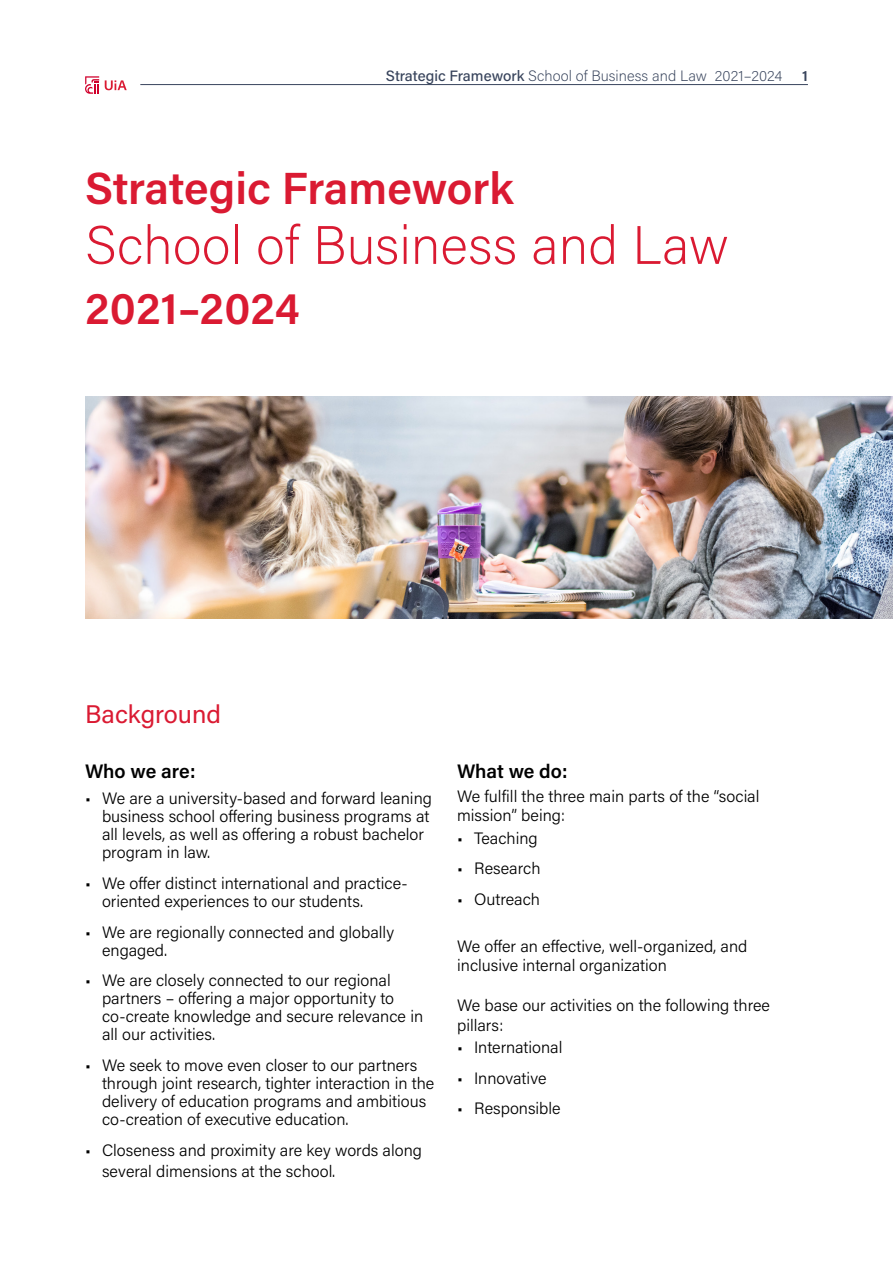
<style>
.page{position:relative;width:893px;height:1263px;background:#fff}
.page>*{position:absolute;margin:0;border:0;box-sizing:border-box;transform-origin:0 0}
.t1{font:200 54px "Acumin Pro";color:#da1a32}
.t2{font:600 45px "Acumin Pro";color:#da1a32}
.Tittel2{font:25.5px "Acumin Pro";color:#da1a32}
.Tittel3{font:600 19.5px "Acumin Pro";letter-spacing:-.01em;color:#000}
.BT-venstre{font:300 16.5px/18px "Acumin Pro";color:#000}
.t3{font:200 15px "Acumin Pro";color:#38445c}
.t4{font:600 15px "Acumin Pro";color:#38445c}
.s1{font-weight:500}
</style>
<div class="page">
<hr style="left:140px;top:84px;width:668px;height:1px;background:#38445c">
<svg style="left:105px;top:80px;width:22px;height:10px"></svg>
<svg style="left:85px;top:76px;width:14px;height:18px"></svg>
<img style="left:85px;top:396px;width:808px;height:223px">
<p class="t3" style="left:386px;top:65px;width:398px"><span class="s1">Strategic Framework</span> School of Business and Law 2021–2024</p>
<p class="t4" style="left:802px;top:65px;width:7px">1</p>
<p class="t2" style="left:85px;top:157px;width:430px">Strategic Framework</p>
<p class="t1" style="left:85px;top:208px;width:645px">School of Business and Law</p>
<p class="t2" style="left:85px;top:277px;width:216px">2021–2024</p>
<p class="Tittel2" style="left:85px;top:696px;width:138px">Background</p>
<p class="Tittel3" style="left:85px;top:757px;width:112px">Who we are:</p>
<p class="BT-venstre" style="left:102px;top:789px;width:331px;text-indent:-17px">• We are a university-based and forward leaning business school offering business programs at all levels, as well as offering a robust bachelor program in law.</p>
<p class="BT-venstre" style="left:102px;top:873px;width:307px;text-indent:-17px">• We offer distinct international and practice&shy;oriented experiences to our students.</p>
<p class="BT-venstre" style="left:102px;top:922px;width:294px;text-indent:-17px">• We are regionally connected and globally engaged.</p>
<p class="BT-venstre" style="left:102px;top:971px;width:323px;text-indent:-17px">• We are closely connected to our regional partners – offering a major opportunity to co-create knowledge and secure relevance in all our activities.</p>
<p class="BT-venstre" style="left:102px;top:1056px;width:334px;text-indent:-17px">• We seek to move even closer to our partners through joint research, tighter interaction in the delivery of education programs and ambitious co-creation of executive education.</p>
<p class="BT-venstre" style="left:102px;top:1139px;width:321px;line-height:21.6px;text-indent:-17px">• Closeness and proximity are key words along several dimensions at the school.</p>
<p class="Tittel3" style="left:457px;top:757px;width:112px">What we do:</p>
<p class="BT-venstre" style="left:457px;top:785px;width:304px;line-height:19.8px">We fulfill the three main parts of the “social mission” being:</p>
<p class="BT-venstre" style="left:457px;top:828px;width:82px">• Teaching</p>
<p class="BT-venstre" style="left:457px;top:859px;width:85px">• Research</p>
<p class="BT-venstre" style="left:457px;top:890px;width:85px">• Outreach</p>
<p class="BT-venstre" style="left:457px;top:935px;width:292px;line-height:19.8px">We offer an effective, well-organized, and inclusive internal organization</p>
<p class="BT-venstre" style="left:457px;top:994px;width:314px;line-height:19.8px">We base our activities on the following three pillars:</p>
<p class="BT-venstre" style="left:457px;top:1037px;width:107px">• International</p>
<p class="BT-venstre" style="left:457px;top:1068px;width:91px">• Innovative</p>
<p class="BT-venstre" style="left:457px;top:1099px;width:105px">• Responsible</p>
</div>
